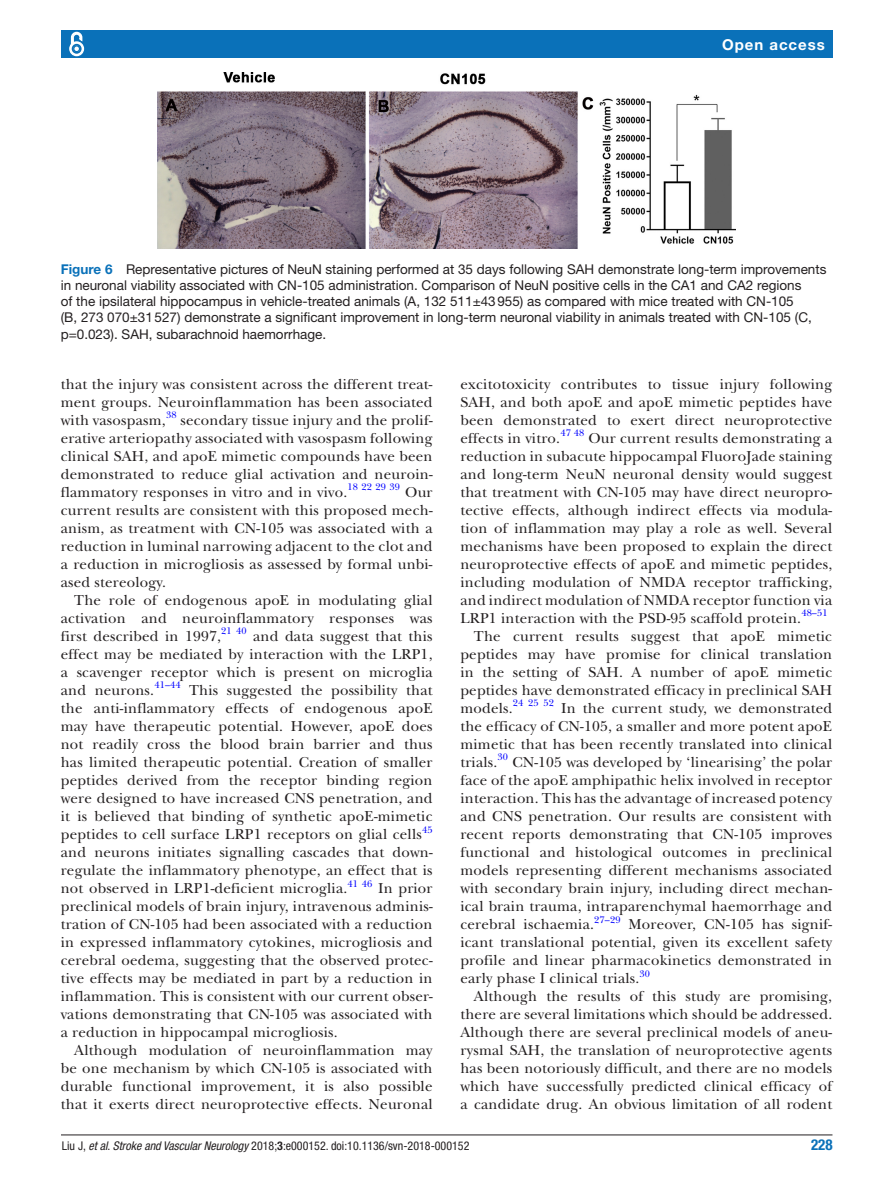
<style>
.page{position:relative;width:893px;height:1191px;background:#fff}
.page>*{position:absolute;margin:0;border:0;box-sizing:border-box;transform-origin:0 0}
.t1{font:15px/18px "New Baskerville";letter-spacing:.015em;color:#231f20;text-align:justify}
.t2{font:700 15px "Helvetica Neue LT Std";letter-spacing:.065em;color:#fff}
.t3{font:700 condensed 15px "Helvetica Neue LT Std";color:#0a71b9}
.t4{font:13.5px/16.2px "Helvetica Neue LT Std";color:#231f20}
.t5{font:condensed 12px "Helvetica Neue LT Std";color:#231f20}
.t6{font:9.9px "New Baskerville";letter-spacing:.015em;color:#00f}
.s1{font-weight:700;color:#0a71b9}
.s2{font-style:italic}
.s3{font-weight:700}
</style>
<div class="page">
<hr style="left:61px;top:1134px;width:771px;height:1px;background:#231f20">
<div style="left:61px;top:31px;width:771px;height:27px;background:#0a71b9"></div>
<svg style="left:69px;top:31px;width:16px;height:26px"></svg>
<div style="left:73px;top:45px;width:7px;height:7px;border:1px solid #0a71b9;border-radius:50%"></div>
<img style="left:157px;top:73px;width:579px;height:176px">
<p class="t2" style="left:722px;top:35px;width:104px">Open access</p>
<p class="t4" style="left:61px;top:261px;width:767px"><span class="s1">Figure 6</span> Representative pictures of NeuN staining performed at 35 days following SAH demonstrate long-term improvements in neuronal viability associated with CN-105 administration. Comparison of NeuN positive cells in the CA1 and CA2 regions<br>of the ipsilateral hippocampus in vehicle-treated animals (A, 132 511±43955) as compared with mice treated with CN-105<br>(B, 273 070±31527) demonstrate a significant improvement in long-term neuronal viability in animals treated with CN-105 (C, p=0.023). SAH, subarachnoid haemorrhage.</p>
<p class="t1" style="left:61px;top:375px;width:373px">that the injury was consistent across the different treat&shy;ment groups. Neuroinflammation has been associated with vasospasm,<sup>38</sup> secondary tissue injury and the prolif&shy;erative arteriopathy associated with vasospasm following clinical SAH, and apoE mimetic compounds have been demonstrated to reduce glial activation and neuroin&shy;flammatory responses in vitro and in vivo.</p>
<p class="t1" style="left:460px;top:375px;width:373px">excitotoxicity contributes to tissue injury following SAH, and both apoE and apoE mimetic peptides have been demonstrated to exert direct neuroprotective effects in vitro.</p>
<p class="t6" style="left:560px;top:427px;width:25px">47 48</p>
<p class="t1" style="left:460px;top:429px;width:373px;text-indent:128px">Our current results demonstrating a reduction in subacute hippocampal FluoroJade staining and long-term NeuN neuronal density would suggest that treatment with CN-105 may have direct neuropro&shy;tective effects, although indirect effects via modula&shy;tion of inflammation may play a role as well. Several mechanisms have been proposed to explain the direct neuroprotective effects of apoE and mimetic peptides, including modulation of NMDA receptor trafficking, and indirect modulation of NMDA receptor function via LRP1 interaction with the PSD-95 scaffold protein.</p>
<p class="t6" style="left:347px;top:481px;width:54px">18 22 29 39</p>
<p class="t1" style="left:61px;top:483px;width:373px;text-indent:344px">Our current results are consistent with this proposed mech&shy;anism, as treatment with CN-105 was associated with a reduction in luminal narrowing adjacent to the clot and a reduction in microgliosis as assessed by formal unbi&shy;ased stereology.</p>
<p class="t1" style="left:61px;top:591px;width:373px;text-indent:14px">The role of endogenous apoE in modulating glial activation and neuroinflammatory responses was first described in 1997,</p>
<p class="t6" style="left:801px;top:607px;width:28px">48–51</p>
<p class="t1" style="left:460px;top:627px;width:373px;text-indent:14px">The current results suggest that apoE mimetic peptides may have promise for clinical translation in the setting of SAH. A number of apoE mimetic peptides have demonstrated efficacy in preclinical SAH models.</p>
<p class="t6" style="left:221px;top:625px;width:27px">21 40</p>
<p class="t1" style="left:61px;top:627px;width:373px;text-indent:192px">and data suggest that this effect may be mediated by interaction with the LRP1, a scavenger receptor which is present on microglia and neurons.</p>
<p class="t6" style="left:154px;top:679px;width:28px">41–44</p>
<p class="t1" style="left:61px;top:681px;width:373px;text-indent:128px">This suggested the possibility that the anti-inflammatory effects of endogenous apoE may have therapeutic potential. However, apoE does not readily cross the blood brain barrier and thus has limited therapeutic potential. Creation of smaller peptides derived from the receptor binding region were designed to have increased CNS penetration, and it is believed that binding of synthetic apoE-mimetic peptides to cell surface LRP1 receptors on glial cells</p>
<p class="t6" style="left:513px;top:697px;width:43px">24 25 52</p>
<p class="t1" style="left:460px;top:699px;width:373px;text-indent:101px">In the current study, we demonstrated the efficacy of CN-105, a smaller and more potent apoE mimetic that has been recently translated into clinical trials.</p>
<p class="t6" style="left:498px;top:751px;width:12px">30</p>
<p class="t1" style="left:460px;top:753px;width:373px;text-indent:52px">CN-105 was developed by ‘linearising’ the polar face of the apoE amphipathic helix involved in receptor interaction. This has the advantage of increased potency and CNS penetration. Our results are consistent with recent reports demonstrating that CN-105 improves functional and histological outcomes in preclinical models representing different mechanisms associated with secondary brain injury, including direct mechan&shy;ical brain trauma, intraparenchymal haemorrhage and cerebral ischaemia.</p>
<p class="t6" style="left:422px;top:823px;width:12px">45</p>
<p class="t1" style="left:61px;top:843px;width:373px">and neurons initiates signalling cascades that down&shy;regulate the inflammatory phenotype, an effect that is not observed in LRP1-deficient microglia.</p>
<p class="t6" style="left:348px;top:877px;width:26px">41 46</p>
<p class="t1" style="left:61px;top:879px;width:373px;text-indent:317px">In prior preclinical models of brain injury, intravenous adminis&shy;tration of CN-105 had been associated with a reduction in expressed inflammatory cytokines, microgliosis and cerebral oedema, suggesting that the observed protec&shy;tive effects may be mediated in part by a reduction in inflammation. This is consistent with our current obser&shy;vations demonstrating that CN-105 was associated with a reduction in hippocampal microgliosis.</p>
<p class="t1" style="left:61px;top:1041px;width:373px;text-indent:13px">Although modulation of neuroinflammation may be one mechanism by which CN-105 is associated with durable functional improvement, it is also possible that it exerts direct neuroprotective effects. Neuronal</p>
<p class="t6" style="left:594px;top:913px;width:28px">27–29</p>
<p class="t1" style="left:460px;top:915px;width:373px;text-indent:168px">Moreover, CN-105 has signif&shy;icant translational potential, given its excellent safety profile and linear pharmacokinetics demonstrated in early phase I clinical trials.</p>
<p class="t6" style="left:640px;top:967px;width:12px">30</p>
<p class="t1" style="left:460px;top:987px;width:373px;text-indent:14px">Although the results of this study are promising, there are several limitations which should be addressed.<br>Although there are several preclinical models of aneu&shy;rysmal SAH, the translation of neuroprotective agents has been notoriously difficult, and there are no models which have successfully predicted clinical efficacy of a candidate drug. An obvious limitation of all rodent</p>
<p class="t5" style="left:62px;top:1138px;width:409px">Liu J, <span class="s2">et al</span>. <span class="s2">Stroke and Vascular Neurology</span> 2018;<span class="s3">3</span>:e000152. doi:10.1136/svn-2018-000152</p>
<p class="t3" style="left:811px;top:1135px;width:23px">228</p>
</div>
